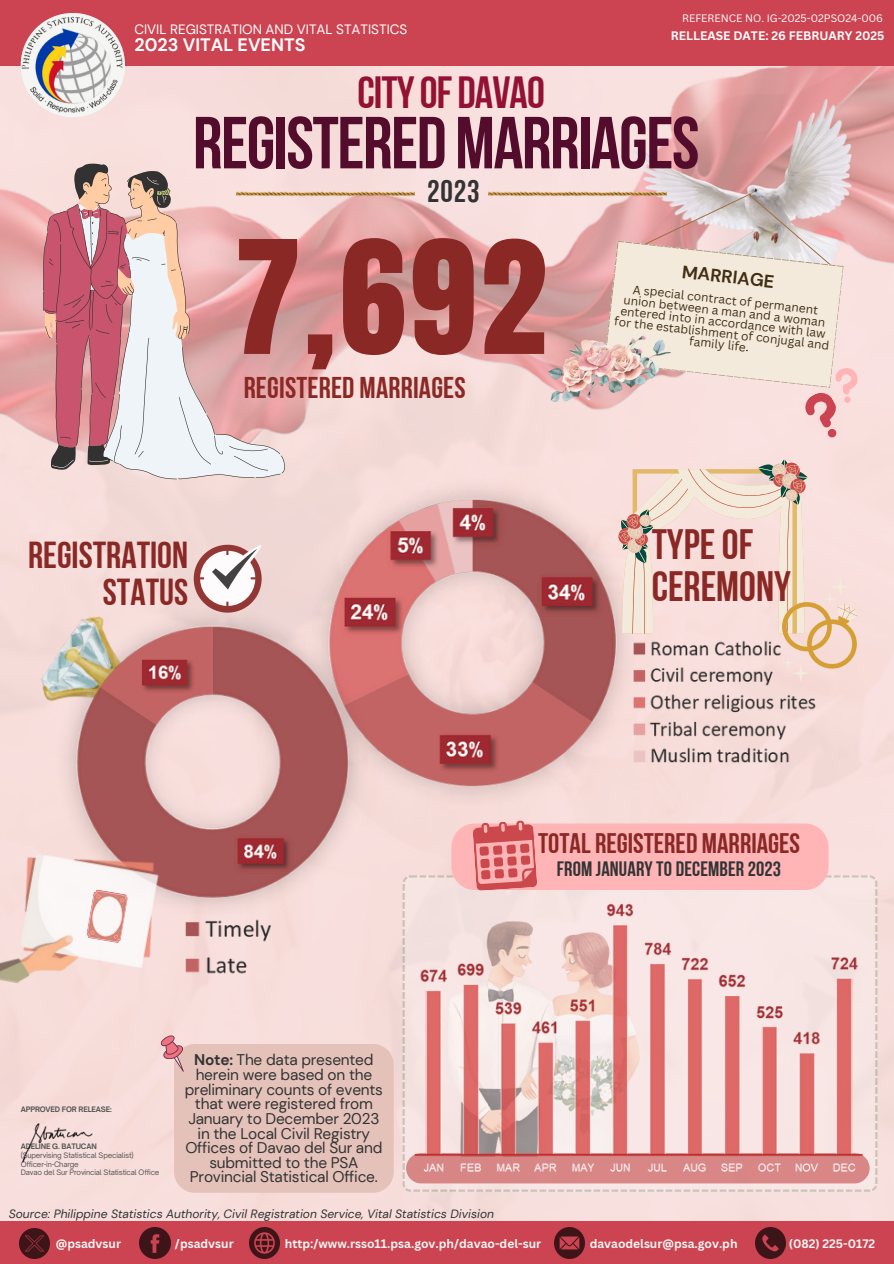
<style>
.page{position:relative;width:894px;height:1264px;background:#fff}
.page>*{position:absolute;margin:0;border:0;box-sizing:border-box;transform-origin:0 0}
.t1{font:133.5px "Anton";color:#8a2825}
.t2{font:73.5px "Bebas Neue Cyrillic";letter-spacing:-.02em;color:#540c2c}
.t3{font:45px "Bebas Neue Cyrillic";letter-spacing:-.02em;color:#931133}
.t4{font:42.3px/42px "Bebas Neue Cyrillic";color:#8a2825}
.t5{font:37.5px/37.2px "Bebas Neue Cyrillic";color:#8a2825;text-align:right}
.t6{font:31.5px "Bebas Neue Cyrillic";color:#333334}
.t7{font:30px "Bebas Neue Cyrillic";letter-spacing:.005em;color:#8a2825}
.t8{font:28.2px "Bebas Neue Cyrillic";color:#8a2825}
.t9{font:20.85px "Bebas Neue Cyrillic";letter-spacing:.005em;color:#333334}
.t10{font:700 18px "DM Sans";color:#fff}
.t11{font:700 18px "DM Sans";color:#412f14}
.t12{font:15.45px/14.7px "DM Sans";letter-spacing:-.015em;color:#333334;text-align:center}
.t13{font:13.5px "DM Sans";color:#fff}
.t14{font:12px/11.2px "Canva Sans";color:#412f14;text-align:center}
.t15{font:700 12px "Canva Sans";color:#f5f6f3}
.t16{font:italic 12px "DM Sans";color:#333334}
.t17{font:700 12px "Canva Sans";color:#fff}
.t18{font:10.5px "Canva Sans";color:#fff}
.t19{font:7.2px "Open Sauce One";letter-spacing:-.02em;color:#545454}
.t20{font:700 7.2px "Open Sauce One";letter-spacing:-.02em;color:#545454}
.s1{color:#000}
.s2{font-weight:700}
</style>
<div class="page">
<div style="left:0;top:469px;width:893px;height:752px;background:#f7dedb"></div>
<img style="left:0;top:65px;width:893px;height:404px">
<div style="left:0;top:0;width:893px;height:65px;background:#cc4452"></div>
<div style="left:0;top:1221px;width:893px;height:42px;background:#cc4452"></div>
<img style="left:22px;top:16px;width:102px;height:99px">
<div style="left:174px;top:1043px;width:219px;height:149px;background:#e4c2b9;border-radius:21px"></div>
<svg style="left:153px;top:1030px;width:36px;height:42px"></svg>
<img style="left:627px;top:97px;width:226px;height:63px">
<svg style="left:603px;top:160px;width:256px;height:279px;background:#ebd6d0"></svg>
<img style="left:548px;top:336px;width:122px;height:65px">
<svg style="left:43px;top:163px;width:242px;height:316px;background:#dbadb0"></svg>
<img style="left:269px;top:474px;width:615px;height:330px">
<svg style="left:618px;top:459px;width:241px;height:223px;background:#eed5cb"></svg>
<svg style="left:194px;top:544px;width:68px;height:42px"></svg>
<svg style="left:402px;top:875px;width:475px;height:316px;background:#f0dfdc"></svg>
<div style="left:451px;top:823px;width:377px;height:67px;background:#ffb4b6;border-radius:24px"></div>
<svg style="left:501px;top:819px;width:36px;height:72px"></svg>
<div style="left:406px;top:1153px;width:463px;height:30px;background:#d88686;border-radius:15px"></div>
<img style="left:30px;top:609px;width:10px;height:119px">
<img style="left:40px;top:586px;width:461px;height:412px">
<img style="left:236px;top:145px;width:178px;height:100px">
<img style="left:488px;top:145px;width:178px;height:100px">
<img style="left:0;top:814px;width:193px;height:195px">
<svg style="left:86px;top:888px;width:42px;height:55px"></svg>
<img style="left:755px;top:1227px;width:30px;height:31px">
<img style="left:554px;top:1227px;width:30px;height:31px">
<img style="left:249px;top:1227px;width:30px;height:31px">
<img style="left:19px;top:1228px;width:31px;height:30px">
<img style="left:140px;top:1227px;width:30px;height:31px">
<img style="left:402px;top:898px;width:473px;height:282px">
<img style="left:21px;top:1121px;width:73px;height:42px">
<p class="t13" style="left:134px;top:21px;width:274px">CIVIL REGISTRATION AND VITAL STATISTICS</p>
<p class="t10" style="left:134px;top:33px;width:172px">2023 VITAL EVENTS</p>
<h3 class="t3" style="left:357px;top:74px;width:189px">CITYOF DAVAO</h3>
<p class="t18" style="left:681px;top:11px;width:202px">REFERENCE NO. IG-2025-02PSO24-006</p>
<h5 class="t17" style="left:670px;top:27px;width:215px">RELLEASE DATE: 26 FEBRUARY 2025</h5>
<p class="t2" style="left:193px;top:113px;width:508px">REGISTEREDMARRIAGES</p>
<p class="t6" style="left:427px;top:178px;width:54px">2023</p>
<p class="t1" style="left:234px;top:202px;width:313px">7,692</p>
<p class="t7" style="left:243px;top:375px;width:223px">REGISTERED MARRIAGES</p>
<p class="t5" style="left:28px;top:540px;width:161px">REGISTRATION<br>STATUS</p>
<p class="t11" style="left:683px;top:260px;width:94px;rotate:6deg">MARRIAGE</p>
<p class="t14" style="left:618px;top:282px;width:218px;rotate:6deg">A special contract of permanent union between a man and a woman entered into in accordance with law for the establishment of conjugal and family life<span class="s1">.</span></p>
<p class="t4" style="left:651px;top:527px;width:141px">TYPEOF<br>CEREMONY</p>
<p class="t8" style="left:538px;top:832px;width:263px">TOTAL REGISTERED MARRIAGES</p>
<p class="t9" style="left:556px;top:860px;width:226px">FROM JANUARY TO DECEMBER 2023</p>
<h2 class="t20" style="left:21px;top:1104px;width:93px">APPROVED FOR RELEASE:</h2>
<p class="t20" style="left:21px;top:1142px;width:78px">ADELINE G. BATUCAN</p>
<p class="t19" style="left:21px;top:1150px;width:115px">(Supervising Statistical Specialist)</p>
<h5 class="t19" style="left:21px;top:1159px;width:60px">Officer-in-Charge</h5>
<h1 class="t19" style="left:21px;top:1168px;width:140px">Davao del Sur Provincial Statistical Office</h1>
<p class="t12" style="left:185px;top:1052px;width:200px"><span class="s2">Note:</span> The data presented herein were based on the preliminary counts of events that were registered from<br>January to December 2023 in the Local Civil Registry<br>Offices of Davao del Sur and submitted to the PSA<br>Provincial Statistical Office.</p>
<p class="t16" style="left:9px;top:1206px;width:486px">Source: Philippine Statistics Authority, Civil Registration Service, Vital Statistics Division</p>
<p class="t15" style="left:56px;top:1234px;width:67px">@psadvsur</p>
<p class="t15" style="left:175px;top:1234px;width:60px">/psadvsur</p>
<p class="t15" style="left:285px;top:1234px;width:258px">http:/www.rsso11.psa.gov.ph/davao-del-sur</p>
<p class="t15" style="left:589px;top:1234px;width:149px">davaodelsur@psa.gov.ph</p>
<p class="t15" style="left:788px;top:1234px;width:88px">(082) 225-0172</p>
</div>
